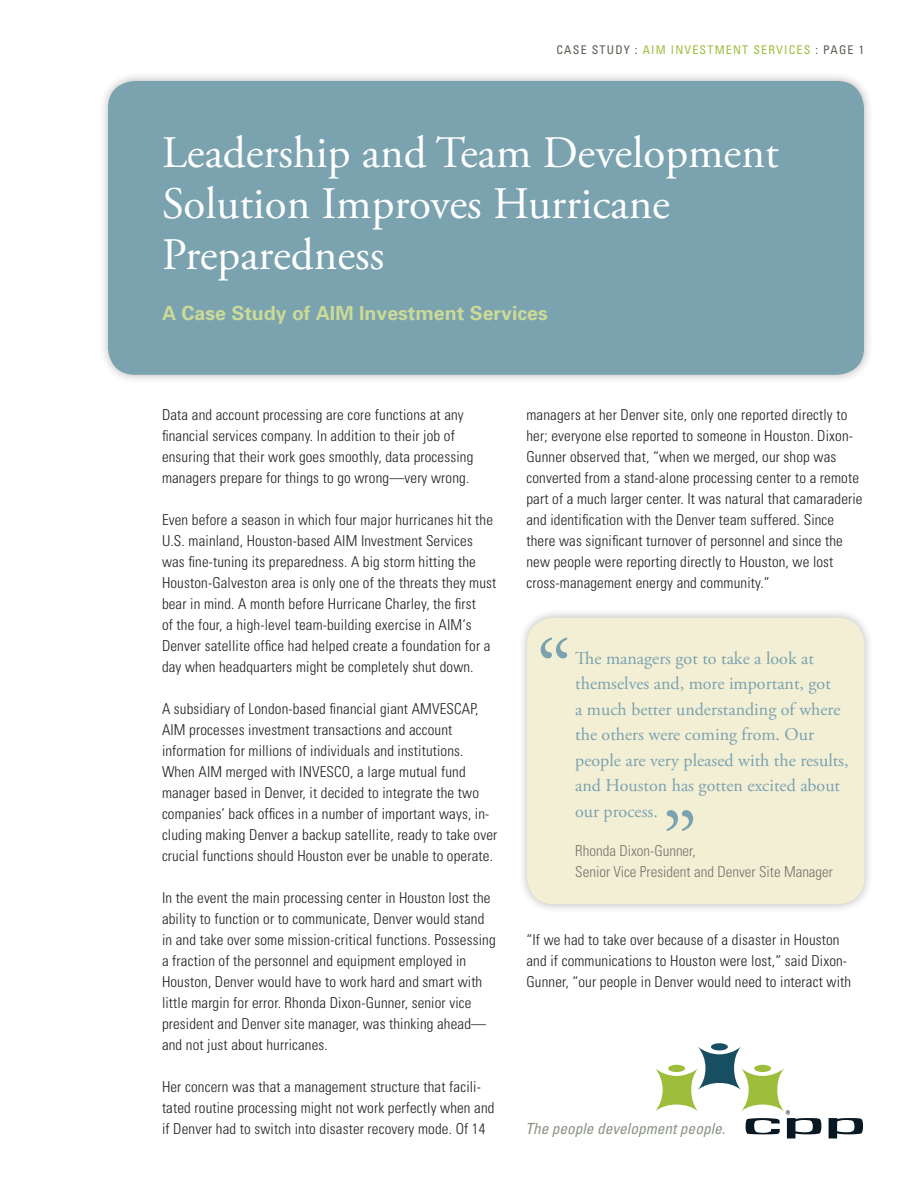
<style>
.page{position:relative;width:918px;height:1188px;background:#fff}
.page>*{position:absolute;margin:0;border:0;box-sizing:border-box;transform-origin:0 0}
.t1{font:90px "Adobe Garamond Pro";color:#7aa2af}
.t2{font:45px/51px "Adobe Garamond Pro";color:#fff}
.t3{font:700 19.5px "Univers";color:#cbda97}
.Pull_Quotes{font:18px/25.5px "Adobe Garamond Pro";color:#7aa2af}
.t4{font:italic condensed 15.45px "Univers";color:#8b9385}
.Body_Copy{font:300 condensed 15px/21px "Univers";letter-spacing:.01em;color:#231f20}
.Pull_Quotes-2{font:300 condensed 15px/21px "Univers";color:#74756c}
.t5{font:condensed 12px "Univers";letter-spacing:.1em;color:#9cbe3b}
.s1{color:#5a5d54}
</style>
<div class="page">
<div style="left:99px;top:72px;width:774px;height:312px;background:#231f20;opacity:.3"></div>
<div style="left:108px;top:81px;width:756px;height:294px;background:#7aa2af;border-radius:27px"></div>
<div style="left:518px;top:608px;width:356px;height:305px;background:#231f20;opacity:.3"></div>
<div style="left:527px;top:618px;width:338px;height:286px;background:#f3efd5;border-radius:27px"></div>
<div style="left:711px;top:1043px;width:17px;height:7px;background:#184e62;border-radius:50%"></div>
<svg style="left:829px;top:1118px;width:34px;height:20px"></svg>
<svg style="left:655px;top:1047px;width:166px;height:91px"></svg>
<p class="t5" style="left:556px;top:42px;width:309px"><span class="s1">CASE STUDY :</span> AIM INVESTMENT SERVICES <span class="s1">: PAGE 1</span></p>
<p class="t2" style="left:162px;top:129px;width:618px">Leadership and Team Development<br>Solution Improves Hurricane<br>Preparedness</p>
<p class="t3" style="left:162px;top:301px;width:387px">A Case Study of AIM Investment Services</p>
<p class="Body_Copy" style="left:162px;top:404px;width:313px">Data and account processing are core functions at any financial services company. In addition to their job of ensuring that their work goes smoothly, data processing managers prepare for things to go wrong—very wrong.</p>
<p class="Body_Copy" style="left:162px;top:509px;width:336px">Even before a season in which four major hurricanes hit the U.S. mainland, Houston-based AIM Investment Services was fine-tuning its preparedness. A big storm hitting the Houston-Galveston area is only one of the threats they must bear in mind. A month before Hurricane Charley, the first<br>of the four, a high-level team-building exercise in AIM‘s Denver satellite office had helped create a foundation for a day when headquarters might be completely shut down.</p>
<p class="Body_Copy" style="left:162px;top:698px;width:337px">A subsidiary of London-based financial giant AMVESCAP, AIM processes investment transactions and account information for millions of individuals and institutions.<br>When AIM merged with INVESCO, a large mutual fund manager based in Denver, it decided to integrate the two companies’ back offices in a number of important ways, in&shy;cluding making Denver a backup satellite, ready to take over crucial functions should Houston ever be unable to operate.</p>
<p class="Body_Copy" style="left:162px;top:887px;width:335px">In the event the main processing center in Houston lost the ability to function or to communicate, Denver would stand in and take over some mission-critical functions. Possessing a fraction of the personnel and equipment employed in Houston, Denver would have to work hard and smart with little margin for error. Rhonda Dixon-Gunner, senior vice president and Denver site manager, was thinking ahead— and not just about hurricanes.</p>
<p class="Body_Copy" style="left:162px;top:1076px;width:334px">Her concern was that a management structure that facili&shy;tated routine processing might not work perfectly when and if Denver had to switch into disaster recovery mode. Of 14</p>
<p class="Body_Copy" style="left:526px;top:404px;width:328px">managers at her Denver site, only one reported directly to her; everyone else reported to someone in Houston. Dixon-<br>Gunner observed that, “when we merged, our shop was</p>
<p class="Body_Copy" style="left:526px;top:467px;width:338px">converted from a stand-alone processing center to a remote part of a much larger center. It was natural that camaraderie and identification with the Denver team suffered. Since there was significant turnover of personnel and since the new people were reporting directly to Houston, we lost cross-management energy and community.”</p>
<p class="t1" style="left:536px;top:618px;width:38px">“</p>
<p class="Pull_Quotes" style="left:575px;top:646px;width:275px">The managers got to take a look at themselves and, more important, got<br>a much better understanding of where the others were coming from. Our people are very pleased with the results, and Houston has gotten excited about our process.</p>
<p class="Pull_Quotes-2" style="left:575px;top:840px;width:259px">Rhonda Dixon-Gunner,<br>Senior Vice President and Denver Site Manager</p>
<p class="t1" style="left:662px;top:791px;width:38px">”</p>
<p class="Body_Copy" style="left:526px;top:929px;width:326px">“If we had to take over because of a disaster in Houston and if communications to Houston were lost,” said Dixon-<br>Gunner, “our people in Denver would need to interact with</p>
<p class="t4" style="left:525px;top:1119px;width:201px">The people development people.</p>
</div>
